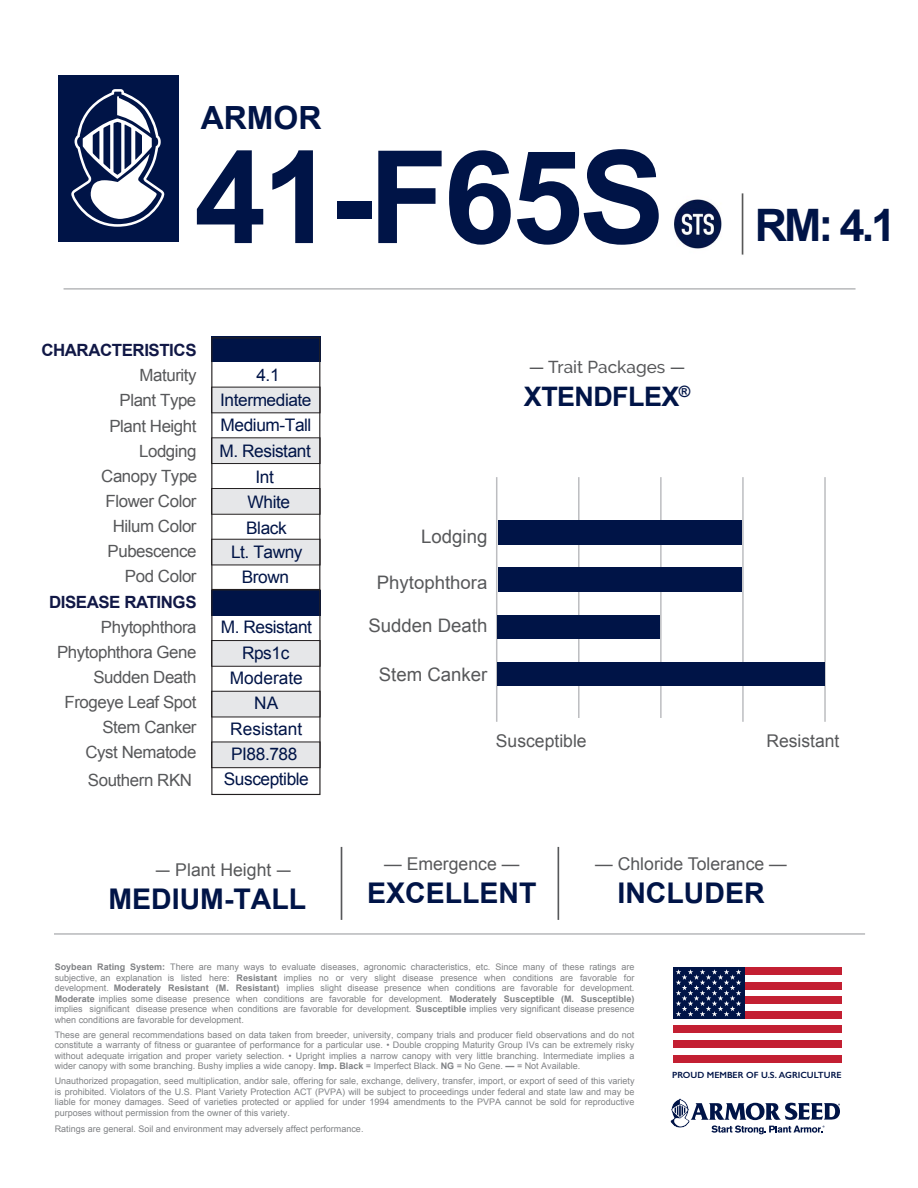
<style>
.page{position:relative;width:918px;height:1188px;background:#fff}
.page>*{position:absolute;margin:0;border:0;box-sizing:border-box;transform-origin:0 0}
.t1{font:700 129px "Arial";letter-spacing:-.03em;color:#001447}
.t2{font:700 44.7px "Arial";color:#001447}
.t3{font:700 31.95px "Arial";color:#001447}
.t4{font:700 28.5px "Arial";color:#001447}
.t5{font:700 28.5px "Arial";color:#001447}
.t6{font:700 26.85px "Arial";letter-spacing:-.02em;color:#001447}
.t7{font:18.6px "Arial";color:#57585a}
.t8{font:17.7px "Arial";color:#57585a}
.t9{font:17.55px "Arial";color:#57585a}
.t10{font:17.25px/24.8px "Arial";letter-spacing:-.025em;color:#001447;text-align:center}
.t11{font:17.25px/25.3px "Arial";color:#001447;text-align:center}
.t12{font:500 17.25px "Raleway";color:#57585a}
.t13{font:16.8px/25.2px "Arial";letter-spacing:-.025em;color:#57585a;text-align:right}
.t14{font:700 16.8px "Arial";letter-spacing:-.025em;color:#111846}
.t15{font:9px/10.5px "Arial";color:#808285;text-align:justify}
.t16{font:600 9px "Gill Sans";color:#001447}
.s1{font-style:inherit}
.s2{font-family:"Raleway";font-weight:500}
.s3{font-weight:700}
</style>
<div class="page">
<svg style="left:670px;top:1098px;width:170px;height:36px"></svg>
<div style="left:673px;top:967px;width:169px;height:8px;background:#c31f32"></div>
<div style="left:673px;top:982px;width:169px;height:7px;background:#c31f32"></div>
<div style="left:673px;top:997px;width:169px;height:7px;background:#c31f32"></div>
<div style="left:673px;top:1011px;width:169px;height:7px;background:#c31f32"></div>
<div style="left:673px;top:1026px;width:169px;height:7px;background:#c31f32"></div>
<div style="left:673px;top:1040px;width:169px;height:8px;background:#c31f32"></div>
<div style="left:673px;top:1055px;width:169px;height:7px;background:#c31f32"></div>
<div style="left:673px;top:967px;width:71px;height:51px;background:#001447"></div>
<svg style="left:676px;top:969px;width:65px;height:47px"></svg>
<hr style="left:54px;top:934px;width:811px;height:1px;background:#939598">
<div style="left:58px;top:75px;width:121px;height:166px;background:#001447"></div>
<svg style="left:71px;top:89px;width:94px;height:138px"></svg>
<hr style="left:64px;top:289px;width:792px;height:1px;background:#939598">
<hr style="left:660px;top:477px;width:2px;height:241px;background:#bcbdc0">
<hr style="left:742px;top:477px;width:2px;height:245px;background:#bcbdc0">
<hr style="left:496px;top:477px;width:1px;height:245px;background:#bcbdc0">
<hr style="left:578px;top:477px;width:2px;height:241px;background:#bcbdc0">
<hr style="left:824px;top:477px;width:2px;height:245px;background:#bcbdc0">
<div style="left:497px;top:662px;width:328px;height:24px;background:#001447"></div>
<div style="left:497px;top:615px;width:162px;height:24px;background:#001447"></div>
<div style="left:498px;top:521px;width:244px;height:24px;background:#001447"></div>
<hr style="left:341px;top:847px;width:1px;height:73px;background:#57585a">
<hr style="left:558px;top:847px;width:1px;height:73px;background:#57585a">
<div style="left:211px;top:336px;width:109px;height:26px;background:#001447"></div>
<div style="left:212px;top:387px;width:108px;height:26px;background:#e6e7e9"></div>
<div style="left:212px;top:438px;width:108px;height:26px;background:#e6e7e9"></div>
<div style="left:211px;top:438px;width:109px;height:26px;border:1px solid #231f20"></div>
<div style="left:212px;top:489px;width:108px;height:25px;background:#e6e7e9"></div>
<div style="left:211px;top:488px;width:109px;height:27px;border:1px solid #231f20"></div>
<div style="left:212px;top:539px;width:108px;height:26px;background:#e6e7e9"></div>
<div style="left:211px;top:539px;width:109px;height:26px;border:1px solid #231f20"></div>
<div style="left:211px;top:337px;width:109px;height:253px;border:1px solid #231f20"></div>
<div style="left:211px;top:590px;width:109px;height:26px;background:#001447"></div>
<div style="left:212px;top:742px;width:108px;height:26px;background:#e6e7e9"></div>
<div style="left:211px;top:742px;width:109px;height:26px;border:1px solid #231f20"></div>
<div style="left:212px;top:641px;width:108px;height:25px;background:#e6e7e9"></div>
<div style="left:211px;top:640px;width:109px;height:27px;border:1px solid #231f20"></div>
<div style="left:212px;top:691px;width:108px;height:26px;background:#e6e7e9"></div>
<div style="left:211px;top:691px;width:109px;height:26px;border:1px solid #231f20"></div>
<div style="left:211px;top:589px;width:110px;height:206px;border:1px solid #231f20"></div>
<div style="left:498px;top:567px;width:244px;height:24px;background:#001447"></div>
<img style="left:674px;top:193px;width:70px;height:62px">
<h3 class="t3" style="left:201px;top:96px;width:122px">ARMOR</h3>
<h1 class="t1" style="left:194px;top:113px;width:472px">41-F65S</h1>
<h2 class="t2" style="left:755px;top:195px;width:143px">RM: <span class="s1">4.</span>1</h2>
<h3 class="t14" style="left:41px;top:339px;width:157px">CHARACTERISTICS</h3>
<h3 class="t13" style="left:101px;top:363px;width:98px">Maturity<br>Plant Type<br>Plant Height<br>Lodging<br>Canopy Type<br>Flower Color<br>Hilum Color<br>Pubescence<br>Pod Color</h3>
<h3 class="t14" style="left:49px;top:591px;width:149px">DISEASE RATINGS</h3>
<h3 class="t13" style="left:57px;top:614px;width:141px">Phytophthora<br>Phytophthora Gene<br>Sudden Death<br>Frogeye Leaf Spot<br>Stem Canker<br>Cyst Nematode</h3>
<h3 class="t13" style="left:88px;top:767px;width:106px">Southern RKN</h3>
<h3 class="t10" style="left:220px;top:363px;width:93px">4.<span class="s1">1<br></span>Intermediate<br>Medium<span class="s1">-Tall</span></h3>
<h3 class="t10" style="left:220px;top:439px;width:93px;line-height:25.3px"><span class="s1">M.</span> Resistant<br><span class="s1">Int</span></h3>
<h3 class="t10" style="left:246px;top:489px;width:45px;line-height:25.8px;text-align:left">White<br>Black</h3>
<h3 class="t10" style="left:231px;top:540px;width:73px">Lt. Tawny<br>Brown</h3>
<h3 class="t11" style="left:221px;top:615px;width:93px">M. <span class="s1">Resistant<br>Rps1</span>c<br>Moderate<br>NA<br>Resistant<br>PI88.788</h3>
<h3 class="t10" style="left:224px;top:767px;width:87px">Susceptible</h3>
<h3 class="t8" style="left:155px;top:858px;width:139px"><span class="s2">—</span> Plant Height <span class="s2">—</span></h3>
<h3 class="t4" style="left:108px;top:880px;width:199px">MEDIUM<span class="s1">-TALL</span></h3>
<h3 class="t12" style="left:529px;top:357px;width:158px">— Trait Packages —</h3>
<h3 class="t6" style="left:524px;top:379px;width:168px">XTENDFLEX<sup>®</sup></h3>
<h3 class="t7" style="left:421px;top:524px;width:68px">Lodging</h3>
<h3 class="t7" style="left:377px;top:570px;width:112px">Phytophthora</h3>
<h3 class="t7" style="left:369px;top:614px;width:120px">Sudden Death</h3>
<h3 class="t7" style="left:379px;top:663px;width:110px">Stem Canker</h3>
<h3 class="t9" style="left:496px;top:730px;width:92px">Susceptible</h3>
<h3 class="t9" style="left:766px;top:730px;width:75px">Resistant</h3>
<h3 class="t8" style="left:384px;top:852px;width:137px">— Emergence —</h3>
<h3 class="t5" style="left:367px;top:874px;width:171px">EXCELLENT</h3>
<h3 class="t8" style="left:595px;top:852px;width:193px">— Chloride Tolerance —</h3>
<h3 class="t4" style="left:617px;top:874px;width:149px">INCLUDER</h3>
<p class="t15" style="left:55px;top:962px;width:581px"><span class="s3">Soybean Rating System:</span> There are many ways to evaluate diseases, agronomic characteristics, etc. Since many of these ratings are subjective, an explanation is listed here: <span class="s3">Resistant</span> implies no or very slight disease presence when conditions are favorable for development. <span class="s3">Moderately Resistant (M. Resistant)</span> implies slight disease presence when conditions are favorable for development.<br><span class="s3">Moderate</span> implies some disease presence when conditions are favorable for development. <span class="s3">Moderately Susceptible (M. Susceptible) </span>implies significant disease presence when conditions are favorable for development. <span class="s3">Susceptible</span> implies very significant disease presence when conditions are favorable for development.</p>
<p class="t15" style="left:55px;top:1029px;width:581px">These are general recommendations based on data taken from breeder, university, company trials and producer field observations and do not constitute a warranty of fitness or guarantee of performance for a particular use. • Double cropping Maturity Group IVs can be extremely risky without adequate irrigation and proper variety selection. • Upright implies a narrow canopy with very little branching. Intermediate implies a wider canopy with some branching. Bushy implies a wide canopy. <span class="s3">Imp. Black</span> = Imperfect Black. <span class="s3">NG</span> = No Gene. <span class="s3">—</span> = Not Available.</p>
<p class="t15" style="left:55px;top:1076px;width:581px">Unauthorized propagation, seed multiplication, and/or sale, offering for sale, exchange, delivery, transfer, import, or export of seed of this variety is prohibited. Violators of the U.S. Plant Variety Protection ACT (PVPA) will be subject to proceedings under federal and state law and may be liable for money damages. Seed of varieties protected or applied for under 1994 amendments to the PVPA cannot be sold for reproductive purposes without permission from the owner of this variety.</p>
<p class="t15" style="left:55px;top:1124px;width:310px">Ratings are general. Soil and environment may adversely affect performance.</p>
<p class="t16" style="left:672px;top:1070px;width:171px">PROUD MEMBER OF U.S. AGRICULTURE</p>
</div>
